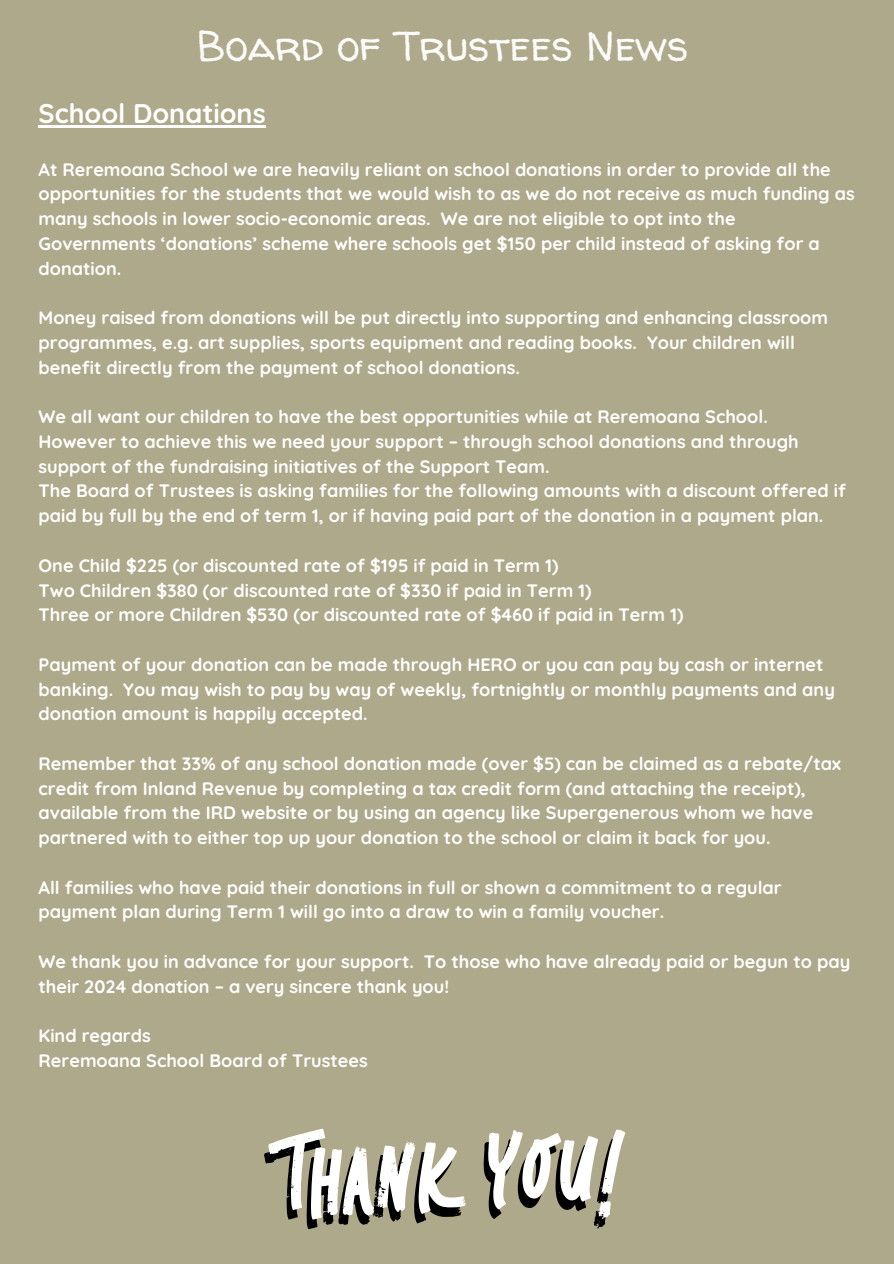
<style>
.page{position:relative;width:894px;height:1264px;background:#fff}
.page>*{position:absolute;margin:0;border:0;box-sizing:border-box;transform-origin:0 0}
.t1{font:42px "Walter Turncoat";color:#fbfbfa}
.t2{font:700 27px "Quicksand";color:#fff}
.t3{font:700 18px/24.8px "Quicksand";color:#fff}
</style>
<div class="page">
<div style="left:0;top:0;width:893px;height:1263px;background:#afa98b"></div>
<hr style="left:39px;top:125px;width:227px;height:2px;background:#fff">
<svg style="left:264px;top:1128px;width:360px;height:101px"></svg>
<h1 class="t1" style="left:197px;top:17px;width:493px">Board of Trustees News</h1>
<h2 class="t2" style="left:39px;top:96px;width:228px">School Donations</h2>
<p class="t3" style="left:39px;top:156px;width:817px">At Reremoana School we are heavily reliant on school donations in order to provide all the opportunities for the students that we would wish to as we do not receive as much funding as many schools in lower socio-economic areas. We are not eligible to opt into the Governments ‘donations’ scheme where schools get $150 per child instead of asking for a donation.</p>
<p class="t3" style="left:39px;top:305px;width:790px">Money raised from donations will be put directly into supporting and enhancing classroom programmes, e.g. art supplies, sports equipment and reading books. Your children will benefit directly from the payment of school donations.</p>
<p class="t3" style="left:39px;top:404px;width:808px">We all want our children to have the best opportunities while at Reremoana School.<br>However to achieve this we need your support – through school donations and through support of the fundraising initiatives of the Support Team.<br>The Board of Trustees is asking families for the following amounts with a discount offered if paid by full by the end of term 1, or if having paid part of the donation in a payment plan.</p>
<p class="t3" style="left:39px;top:552px;width:646px">One Child $225 (or discounted rate of $195 if paid in Term 1)<br>Two Children $380 (or discounted rate of $330 if paid in Term 1)<br>Three or more Children $530 (or discounted rate of $460 if paid in Term 1)</p>
<p class="t3" style="left:39px;top:651px;width:797px">Payment of your donation can be made through HERO or you can pay by cash or internet banking. You may wish to pay by way of weekly, fortnightly or monthly payments and any donation amount is happily accepted.</p>
<p class="t3" style="left:39px;top:750px;width:803px">Remember that 33% of any school donation made (over $5) can be claimed as a rebate/tax credit from Inland Revenue by completing a tax credit form (and attaching the receipt), available from the IRD website or by using an agency like Supergenerous whom we have partnered with to either top up your donation to the school or claim it back for you.</p>
<p class="t3" style="left:39px;top:874px;width:744px">All families who have paid their donations in full or shown a commitment to a regular payment plan during Term 1 will go into a draw to win a family voucher.</p>
<p class="t3" style="left:39px;top:948px;width:812px">We thank you in advance for your support. To those who have already paid or begun to pay their 2024 donation – a very sincere thank you!</p>
<p class="t3" style="left:39px;top:1023px;width:330px">Kind regards<br>Reremoana School Board of Trustees</p>
</div>
